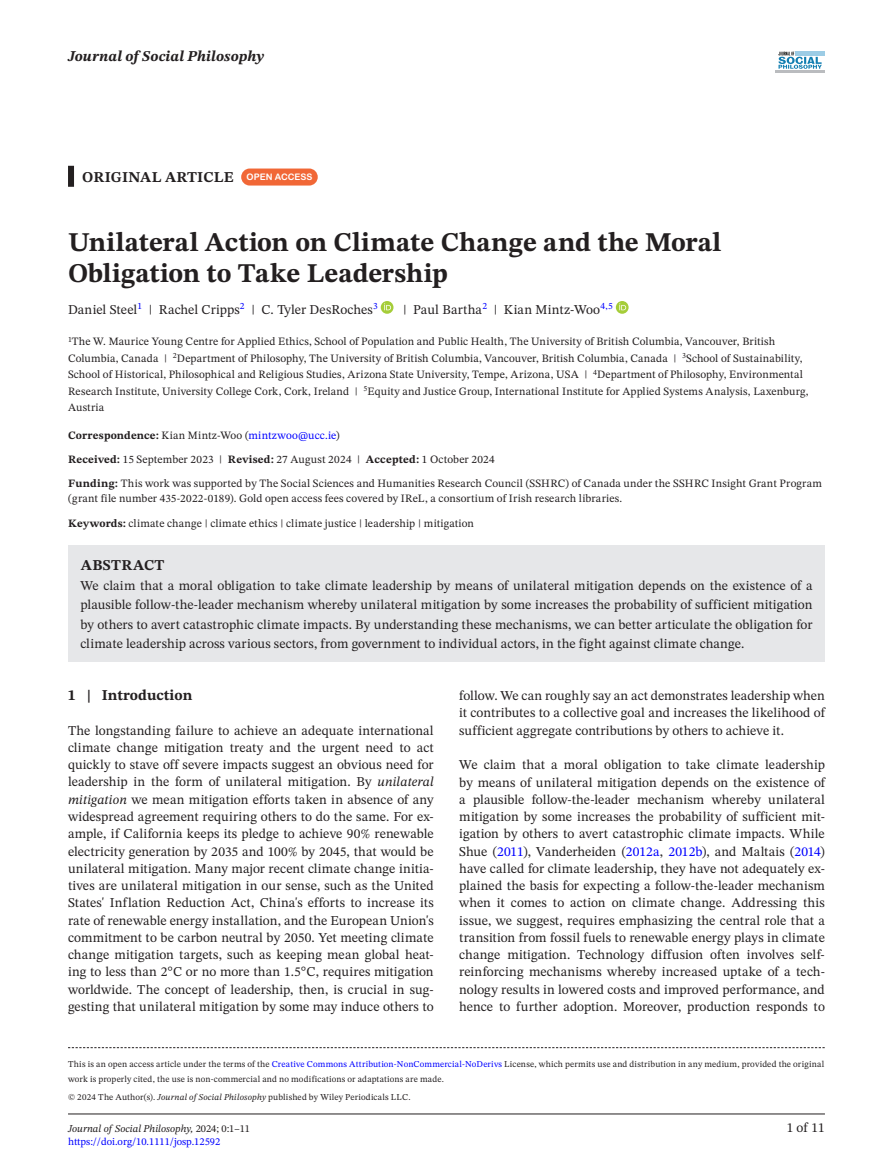
<style>
.page{position:relative;width:893px;height:1174px;background:#fff}
.page>*{position:absolute;margin:0;border:0;box-sizing:border-box;transform-origin:0 0}
.t1{font:700 27px/31.5px "STIX Two Text";color:#231f20}
.t2{font:700 15px "STIX Two Text";letter-spacing:.01em;color:#231f20}
.t3{font:italic 700 15px "STIX Two Text";letter-spacing:.01em;color:#231f20}
.t4{font:13.5px/17.2px "STIX Two Text";letter-spacing:.005em;color:#231f20;text-align:justify}
.t5{font:11.25px/16.5px "STIX Two Text";letter-spacing:.015em;color:#231f20}
.t6{font:10.5px/12.6px "STIX Two Text";color:#00f}
.t7{font:9px/15px "STIX Two Text";letter-spacing:.02em;color:#231f20}
.s1{font-family:"Arial Rounded MT Bold";font-weight:400;font-size:9px;color:#fff}
.s2{font-weight:700}
.s3{color:#00f}
.s4{font-style:italic}
.s5{font-style:italic;color:#231f20}
.s6{color:#231f20}
</style>
<div class="page">
<hr style="left:68px;top:1113px;width:757px;height:1px;background:#231f20">
<svg style="left:778px;top:52px;width:44px;height:17px"></svg>
<div style="left:795px;top:51px;width:30px;height:5px;background:#9ccce5"></div>
<hr style="left:776px;top:70px;width:49px;height:2px;background:#babcbf">
<div style="left:68px;top:166px;width:6px;height:21px;background:#231f20"></div>
<div style="left:68px;top:545px;width:757px;height:42px;background:#e6e7e9"></div>
<div style="left:68px;top:564px;width:757px;height:98px;background:#e6e7e9"></div>
<div style="left:241px;top:168px;width:77px;height:17px;background:#f16736;border-radius:9px"></div>
<svg style="left:381px;top:301px;width:12px;height:13px"></svg>
<svg style="left:384px;top:303px;width:7px;height:7px"></svg>
<svg style="left:616px;top:301px;width:13px;height:13px"></svg>
<svg style="left:619px;top:303px;width:7px;height:7px"></svg>
<svg style="left:68px;top:1047px;width:757px;height:1px"></svg>
<p class="t3" style="left:68px;top:46px;width:198px">Journal of Social Philosophy</p>
<p class="t2" style="left:82px;top:166px;width:232px">ORIGINAL ARTICLE <span class="s1">OPEN ACCESS</span></p>
<h1 class="t1" style="left:68px;top:227px;width:655px">Unilateral Action on Climate Change and the Moral<br>Obligation to Take Leadership</h1>
<p class="t4" style="left:68px;top:300px;width:311px">Daniel Steel<sup>1</sup> | Rachel Cripps<sup>2</sup> | C. Tyler DesRoches<sup>3</sup></p>
<p class="t4" style="left:403px;top:300px;width:211px">| Paul Bartha<sup>2</sup> | Kian Mintz-Woo<sup>4,5</sup></p>
<p class="t5" style="left:68px;top:333px;width:742px"><sup>1</sup>The W. Maurice Young Centre for Applied Ethics, School of Population and Public Health, The University of British Columbia, Vancouver, British Columbia, Canada | <sup>2</sup>Department of Philosophy, The University of British Columbia, Vancouver, British Columbia, Canada | <sup>3</sup>School of Sustainability, School of Historical, Philosophical and Religious Studies, Arizona State University, Tempe, Arizona, USA | <sup>4</sup>Department of Philosophy, Environmental Research Institute, University College Cork, Cork, Ireland | <sup>5</sup>Equity and Justice Group, International Institute for Applied Systems Analysis, Laxenburg, Austria</p>
<p class="t5" style="left:68px;top:423px;width:755px;line-height:24px"><span class="s2">Correspondence:</span> Kian Mintz-Woo (<span class="s3">mintzwoo@ucc.ie</span>)<br><span class="s2">Received:</span> 15 September 2023 | <span class="s2">Revised:</span> 27 August 2024 | <span class="s2">Accepted:</span> 1 October 2024<br><span class="s2">Funding:</span> This work was supported by The Social Sciences and Humanities Research Council (SSHRC) of Canada under the SSHRC Insight Grant Program</p>
<p class="t5" style="left:68px;top:490px;width:556px">(grant file number 435-2022-0189). Gold open access fees covered by IReL, a consortium of Irish research libraries.</p>
<p class="t5" style="left:68px;top:515px;width:407px"><span class="s2">Keywords:</span> climate change | climate ethics | climate justice | leadership | mitigation</p>
<p class="t2" style="left:81px;top:554px;width:85px">ABSTRACT</p>
<p class="t4" style="left:80px;top:575px;width:734px;line-height:19.5px">We claim that a moral obligation to take climate leadership by means of unilateral mitigation depends on the existence of a plausible follow-the-leader mechanism whereby unilateral mitigation by some increases the probability of sufficient mitigation by others to avert catastrophic climate impacts. By understanding these mechanisms, we can better articulate the obligation for climate leadership across various sectors, from government to individual actors, in the fight against climate change.</p>
<p class="t2" style="left:68px;top:684px;width:126px">1 | Introduction</p>
<p class="t4" style="left:68px;top:721px;width:367px">The longstanding failure to achieve an adequate international climate change mitigation treaty and the urgent need to act quickly to stave off severe impacts suggest an obvious need for leadership in the form of unilateral mitigation. By <span class="s4">unilateral mitigation</span> we mean mitigation efforts taken in absence of any widespread agreement requiring others to do the same. For ex&shy;ample, if California keeps its pledge to achieve 90% renewable electricity generation by 2035 and 100% by 2045, that would be unilateral mitigation. Many major recent climate change initia&shy;tives are unilateral mitigation in our sense, such as the United States' Inflation Reduction Act, China's efforts to increase its rate of renewable energy installation, and the European Union's commitment to be carbon neutral by 2050. Yet meeting climate change mitigation targets, such as keeping mean global heat&shy;ing to less than 2°C or no more than 1.5°C, requires mitigation worldwide. The concept of leadership, then, is crucial in sug&shy;gesting that unilateral mitigation by some may induce others to</p>
<p class="t4" style="left:459px;top:687px;width:367px">follow. We can roughly say an act demonstrates leadership when it contributes to a collective goal and increases the likelihood of sufficient aggregate contributions by others to achieve it.</p>
<p class="t4" style="left:459px;top:756px;width:367px">We claim that a moral obligation to take climate leadership by means of unilateral mitigation depends on the existence of a plausible follow-the-leader mechanism whereby unilateral mitigation by some increases the probability of sufficient mit&shy;igation by others to avert catastrophic climate impacts. While Shue (<span class="s3">2011</span>), Vanderheiden (<span class="s3">2012a</span>, <span class="s3">2012b</span>), and Maltais (<span class="s3">2014</span>) have called for climate leadership, they have not adequately ex&shy;plained the basis for expecting a follow-the-leader mechanism when it comes to action on climate change. Addressing this issue, we suggest, requires emphasizing the central role that a transition from fossil fuels to renewable energy plays in climate change mitigation. Technology diffusion often involves self&shy;reinforcing mechanisms whereby increased uptake of a tech&shy;nology results in lowered costs and improved performance, and hence to further adoption. Moreover, production responds to</p>
<p class="t7" style="left:68px;top:1056px;width:758px">This is an open access article under the terms of the <span class="s3">Creative Commons Attribution-NonCommercial-NoDerivs</span> License, which permits use and distribution in any medium, provided the original work is properly cited, the use is non-commercial and no modifications or adaptations are made.</p>
<p class="t7" style="left:68px;top:1089px;width:344px">© 2024 The Author(s). <span class="s4">Journal of Social Philosophy</span> published by Wiley Periodicals LLC.</p>
<p class="t6" style="left:68px;top:1122px;width:184px"><span class="s5">Journal of Social Philosophy,</span> <span class="s6">2024; 0:1–11 </span>https://doi.org/10.1111/josp.12592</p>
<p class="t4" style="left:787px;top:1119px;width:40px">1 of 11</p>
</div>
